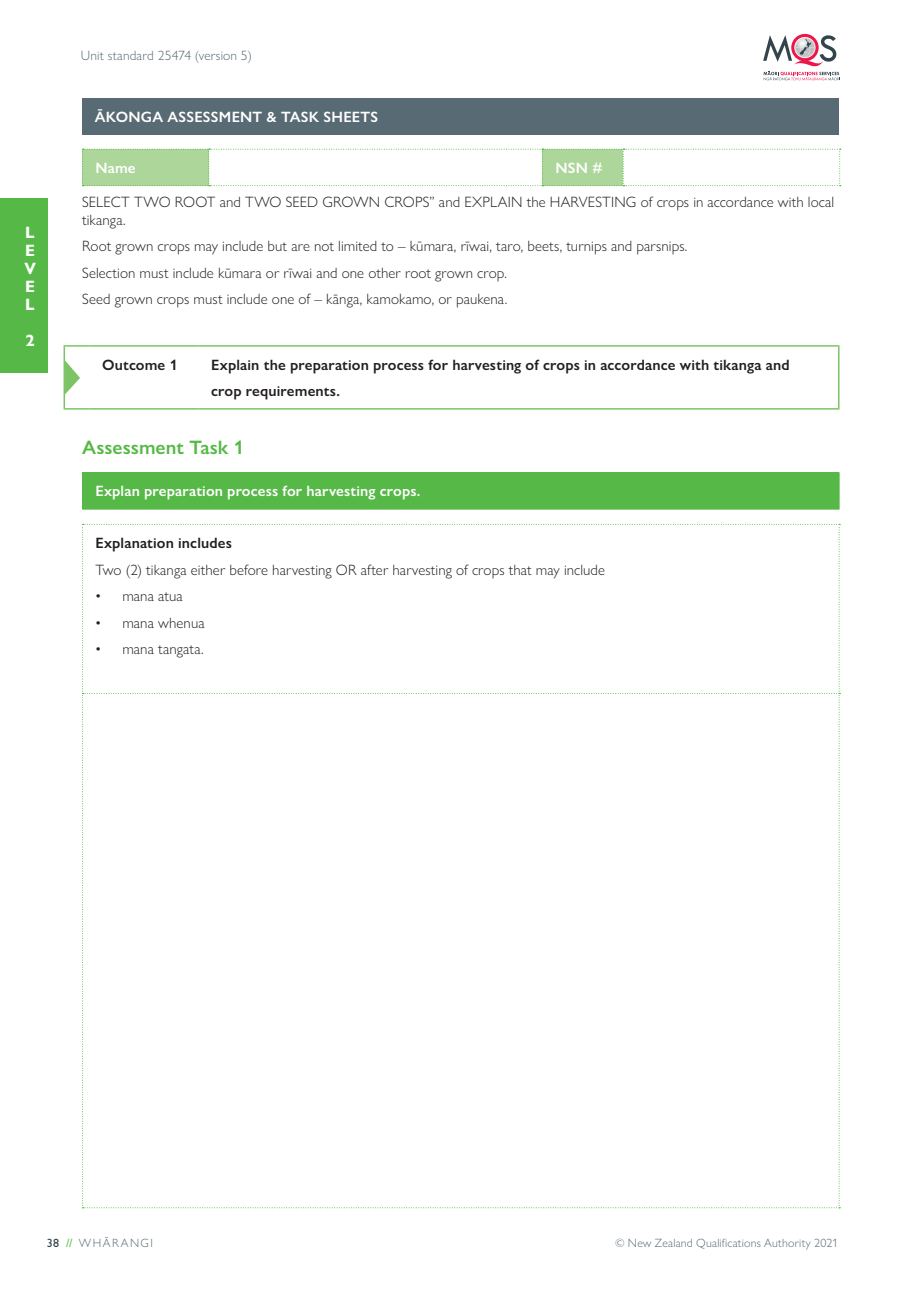
<style>
.page{position:relative;width:919px;height:1289px;background:#fff}
.page>*{position:absolute;margin:0;border:0;box-sizing:border-box;transform-origin:0 0}
.t1{font:600 19.5px "Gill Sans Nova";color:#56b947}
.t2{font:700 16.5px/18px "Gill Sans Nova";color:#fff;text-align:justify}
.t3{font:300 15px/26.5px "Gill Sans Nova";letter-spacing:.005em;color:#231f20}
.t4{font:600 15px/26.5px "Gill Sans Nova";letter-spacing:.01em;color:#231f20}
.t5{font:600 15px "Gill Sans Nova";letter-spacing:.015em;color:#fff}
.t6{font:300 13.5px "Gill Sans Nova";letter-spacing:.01em;color:#586a73}
.t7{font:300 12px "Gill Sans Nova";letter-spacing:.015em;color:#586a73}
.t8{font:300 12px "Gill Sans Nova";letter-spacing:.125em;color:#586a73}
.s1{font-weight:400}
.s2{font-weight:500;color:#33444d}
.s3{font-weight:500;color:#56b947}
</style>
<div class="page">
<div style="left:82px;top:98px;width:756px;height:36px;background:#586a73"></div>
<svg style="left:763px;top:34px;width:77px;height:46px"></svg>
<div style="left:0;top:199px;width:47px;height:174px;background:#56b947"></div>
<svg style="left:82px;top:524px;width:758px;height:684px"></svg>
<hr style="left:82px;top:509px;width:757px;height:1px;background:#56b947">
<hr style="left:82px;top:473px;width:1px;height:36px;background:#56b947">
<hr style="left:82px;top:472px;width:757px;height:1px;background:#56b947">
<hr style="left:64px;top:346px;width:1px;height:62px;background:#7bc465">
<hr style="left:838px;top:346px;width:1px;height:62px;background:#7bc465">
<svg style="left:64px;top:408px;width:25px;height:1px"></svg>
<hr style="left:89px;top:408px;width:109px;height:1px;background:#7bc465">
<hr style="left:198px;top:408px;width:641px;height:1px;background:#7bc465">
<svg style="left:64px;top:345px;width:25px;height:1px"></svg>
<hr style="left:89px;top:345px;width:109px;height:1px;background:#7bc465">
<hr style="left:198px;top:345px;width:641px;height:1px;background:#7bc465">
<svg style="left:82px;top:149px;width:758px;height:37px"></svg>
<svg style="left:65px;top:360px;width:15px;height:34px"></svg>
<div style="left:83px;top:472px;width:756px;height:37px;background:#56b947"></div>
<p class="t2" style="left:24px;top:224px;width:13px">L E V E L</p>
<p class="t2" style="left:25px;top:332px;width:11px">2</p>
<p class="t6" style="left:81px;top:47px;width:172px">Unit standard 25474 (version 5)</p>
<p class="t5" style="left:95px;top:107px;width:285px">ĀKONGA ASSESSMENT &amp; TASK SHEETS</p>
<p class="t5" style="left:95px;top:158px;width:42px">Name</p>
<p class="t5" style="left:555px;top:158px;width:48px">NSN #</p>
<p class="t3" style="left:82px;top:192px;width:753px;line-height:18px">SELECT TWO ROOT and TWO SEED GROWN CROPS” and EXPLAIN the HARVESTING of crops in accordance with local tikanga.</p>
<p class="t3" style="left:82px;top:232px;width:606px">Root grown crops may include but are not limited to – kūmara, rīwai, taro, beets, turnips and parsnips.<br>Selection must include kūmara or rīwai and one other root grown crop.<br>Seed grown crops must include one of – kānga, kamokamo, or paukena.</p>
<p class="t4" style="left:102px;top:351px;width:77px">Outcome 1</p>
<p class="t4" style="left:211px;top:351px;width:580px">Explain the preparation process for harvesting of crops in accordance with tikanga and crop requirements.</p>
<h3 class="t1" style="left:82px;top:435px;width:163px">Assessment Task 1</h3>
<p class="t5" style="left:95px;top:482px;width:326px">Explan preparation process for harvesting crops.</p>
<h5 class="t4" style="left:95px;top:529px;width:138px">Explanation includes</h5>
<p class="t3" style="left:95px;top:556px;width:511px">Two (2) tikanga either before harvesting OR after harvesting of crops that may include</p>
<p class="t3" style="left:95px;top:582px;width:89px"><span class="s1">•</span> mana atua</p>
<p class="t3" style="left:95px;top:609px;width:111px"><span class="s1">•</span> mana whenua</p>
<p class="t3" style="left:95px;top:635px;width:110px"><span class="s1">•</span> mana tangata.</p>
<p class="t8" style="left:47px;top:1235px;width:108px"><span class="s2">38</span> <span class="s3">//</span> WHĀRANGI</p>
<p class="t7" style="left:615px;top:1235px;width:224px">© New Zealand Qualifications Authority 2021</p>
</div>
